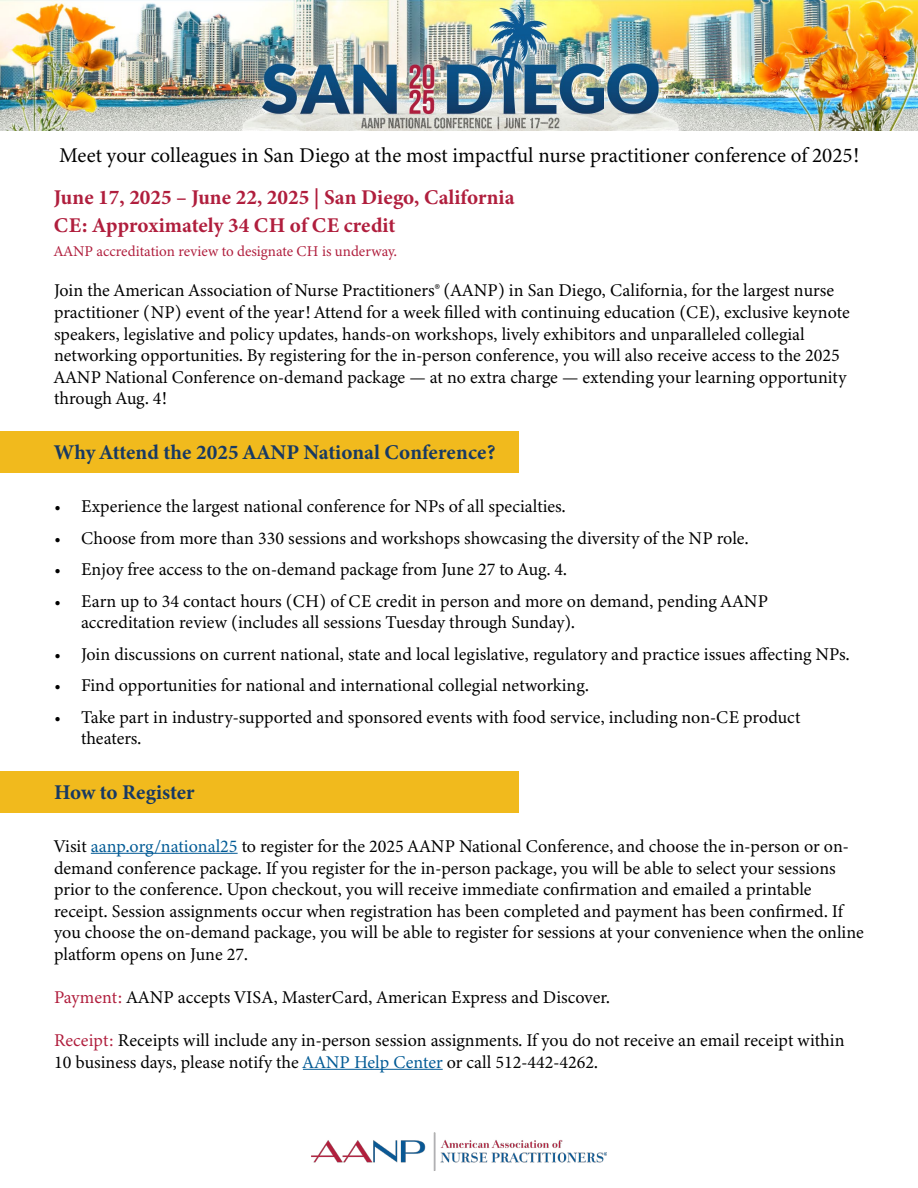
<style>
.page{position:relative;width:918px;height:1188px;background:#fff}
.page>*{position:absolute;margin:0;border:0;box-sizing:border-box;transform-origin:0 0}
.t1{font:21px "Minion 3";color:#000}
.t2{font:700 21px/28.5px "Minion 3";color:#b01e3d}
.t3{font:700 21px "Minion 3";color:#173963}
.t4{font:18px/21.6px "Minion 3";color:#000}
.t5{font:15px "Minion 3";color:#b01e3d}
.s1{color:#005a95}
.s2{color:#b01e3d}
</style>
<div class="page">
<div style="left:0;top:432px;width:518px;height:41px;background:#f1ba1d"></div>
<div style="left:0;top:771px;width:518px;height:41px;background:#f1ba1d"></div>
<hr style="left:91px;top:853px;width:147px;height:1px;background:#005a95">
<hr style="left:303px;top:1069px;width:140px;height:1px;background:#005a95">
<img style="left:0;top:0;width:918px;height:131px">
<img style="left:312px;top:1132px;width:294px;height:39px">
<p class="t1" style="left:59px;top:140px;width:801px">Meet your colleagues in San Diego at the most impactful nurse practitioner conference of 2025!</p>
<p class="t2" style="left:54px;top:183px;width:462px">June 17, 2025 – June 22, 2025 | San Diego, California<br>CE: Approximately 34 CH of CE credit</p>
<p class="t5" style="left:54px;top:241px;width:344px">AANP accreditation review to designate CH is underway.</p>
<p class="t4" style="left:54px;top:280px;width:797px">Join the American Association of Nurse Practitioners® (AANP) in San Diego, California, for the largest nurse practitioner (NP) event of the year! Attend for a week filled with continuing education (CE), exclusive keynote speakers, legislative and policy updates, hands-on workshops, lively exhibitors and unparalleled collegial networking opportunities. By registering for the in-person conference, you will also receive access to the 2025<br>AANP National Conference on-demand package — at no extra charge — extending your learning opportunity through Aug. 4!</p>
<p class="t3" style="left:54px;top:438px;width:443px">Why Attend the 2025 AANP National Conference?</p>
<p class="t4" style="left:54px;top:496px;width:513px">• Experience the largest national conference for NPs of all specialties.</p>
<p class="t4" style="left:54px;top:527px;width:696px">• Choose from more than 330 sessions and workshops showcasing the diversity of the NP role.</p>
<p class="t4" style="left:54px;top:559px;width:515px">• Enjoy free access to the on-demand package from June 27 to Aug. 4.</p>
<p class="t4" style="left:81px;top:590px;width:689px;text-indent:-27px">• Earn up to 34 contact hours (CH) of CE credit in person and more on demand, pending AANP accreditation review (includes all sessions Tuesday through Sunday).</p>
<p class="t4" style="left:54px;top:643px;width:797px">• Join discussions on current national, state and local legislative, regulatory and practice issues affecting NPs.</p>
<p class="t4" style="left:54px;top:675px;width:536px">• Find opportunities for national and international collegial networking.</p>
<p class="t4" style="left:81px;top:706px;width:721px;text-indent:-27px">• Take part in industry-supported and sponsored events with food service, including non-CE product theaters.</p>
<p class="t3" style="left:54px;top:778px;width:142px">How to Register</p>
<p class="t4" style="left:54px;top:835px;width:811px">Visit <span class="s1">aanp.org/national25</span> to register for the 2025 AANP National Conference, and choose the in-person or on&shy;demand conference package. If you register for the in-person package, you will be able to select your sessions prior to the conference. Upon checkout, you will receive immediate confirmation and emailed a printable receipt. Session assignments occur when registration has been completed and payment has been confirmed. If you choose the on-demand package, you will be able to register for sessions at your convenience when the online platform opens on June 27.</p>
<p class="t4" style="left:54px;top:986px;width:557px"><span class="s2">Payment:</span> AANP accepts VISA, MasterCard, American Express and Discover.</p>
<p class="t4" style="left:54px;top:1030px;width:792px"><span class="s2">Receipt:</span> Receipts will include any in-person session assignments. If you do not receive an email receipt within<br>10 business days, please notify the <span class="s1">AANP Help Center</span> or call 512-442-4262.</p>
</div>
